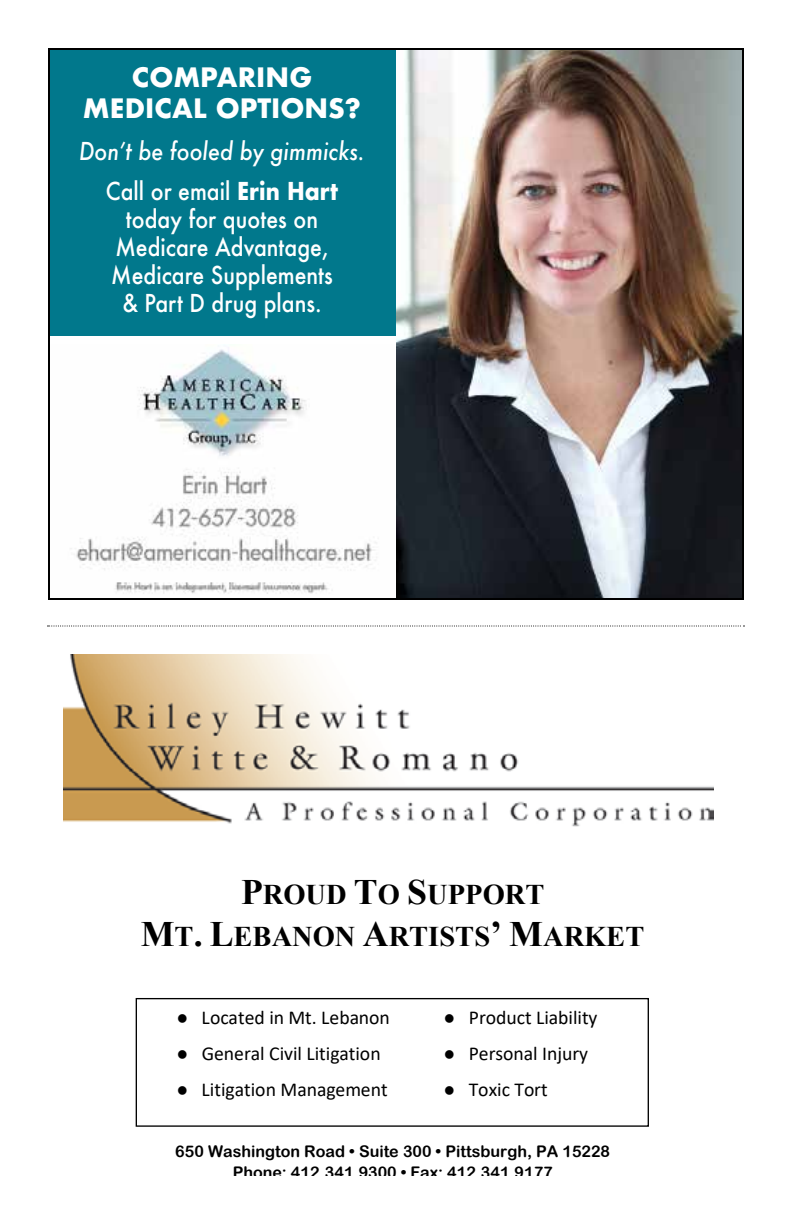
<style>
.page{position:relative;width:792px;height:1224px;background:#fff}
.page>*{position:absolute;margin:0;border:0;box-sizing:border-box;transform-origin:0 0}
.t1{font:700 28.4px/41.2px "Times New Roman";color:#000;text-align:center}
.t2{font:700 26px/31.2px "Futura";color:#fff;text-align:center}
.t3{font:500 24px/28px "Futura";color:#fff;text-align:center;scale:.89 1}
.t4{font:italic 500 24px/40px "Futura";color:#fff;text-align:center;scale:.89 1}
.t5{font:19.8px "Calibri";color:#000}
.t6{font:16px/20.6px "Arial Rounded MT Bold";color:#000;text-align:center}
.s1{font-style:normal}
.s2{font-weight:700;font-style:normal}
.s3{font-size:35.8px}
</style>
<div class="page">
<img style="left:63px;top:654px;width:651px;height:173px">
<div style="left:136px;top:998px;width:513px;height:129px;border:1px solid #000"></div>
<svg style="left:48px;top:626px;width:697px;height:1px"></svg>
<img style="left:70px;top:349px;width:307px;height:245px">
<div style="left:48px;top:48px;width:348px;height:288px;background:#01788c"></div>
<img style="left:396px;top:51px;width:345px;height:546px">
<h2 class="t2" style="left:83px;top:61px;width:280px">COMPARING<br>MEDICAL OPTIONS?</h2>
<p class="t4" style="left:79px;top:131px;width:322px">Don’t be fooled by gimmicks.<br><span class="s1">Call or email</span> <span class="s2">Erin Hart</span></p>
<p class="t3" style="left:111px;top:205px;width:250px">today for quotes on<br>Medicare Advantage,<br>Medicare Supplements &amp; Part D drug plans.</p>
<h1 class="t1" style="left:141px;top:874px;width:505px"><span class="s3">P</span>ROUD <span class="s3">T</span>O <span class="s3">S</span>UPPORT<br><span class="s3">M</span>T<span class="s3">. L</span>EBANON <span class="s3">A</span>RTISTS<span class="s3">’ M</span>ARKET</h1>
<p class="t5" style="left:177px;top:1004px;width:215px">● Located in Mt. Lebanon</p>
<p class="t5" style="left:444px;top:1004px;width:155px">● Product Liability</p>
<p class="t5" style="left:177px;top:1040px;width:206px">● General Civil Litigation</p>
<p class="t5" style="left:444px;top:1040px;width:146px">● Personal Injury</p>
<p class="t5" style="left:177px;top:1076px;width:213px">● Litigation Management</p>
<p class="t5" style="left:444px;top:1076px;width:106px">● Toxic Tort</p>
<p class="t6" style="left:175px;top:1141px;width:436px">650 Washington Road • Suite 300 • Pittsburgh, PA 15228<br>Phone: 412.341.9300 • Fax: 412.341.9177</p>
</div>
